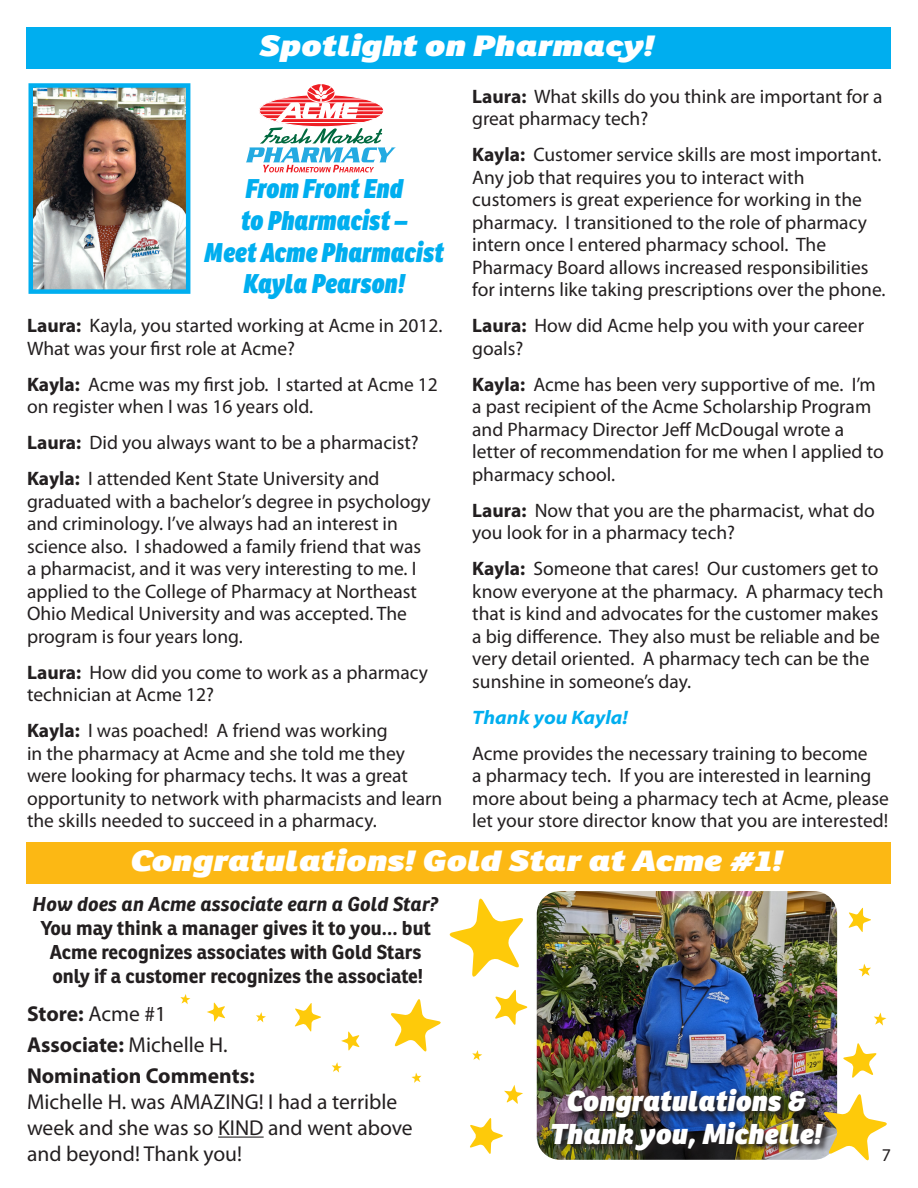
<style>
.page{position:relative;width:918px;height:1188px;background:#fff}
.page>*{position:absolute;margin:0;border:0;box-sizing:border-box;transform-origin:0 0}
.t1{font:italic 800 28.5px "Ronnia";color:#fff;scale:1.25 1}
.t2{font:italic 800 27.9px/33.5px "Ronnia";color:#fff;text-align:center}
.t3{font:italic 800 26.25px/31.7px "Ronnia Cond";color:#00aeef;text-align:center}
.t4{font:21.6px/26.2px "Myriad Pro";color:#231f20}
.t5{font:700 21.6px/30.8px "Myriad Pro";color:#231f20}
.t6{font:19.5px/22.5px "Myriad Pro";color:#231f20}
.t7{font:700 19.5px/24px "Ronnia";color:#231f20;text-align:center}
.t8{font:italic 700 semi-expanded 19.5px "Myriad Pro";color:#00aeef}
.t9{font:18px "Myriad Pro";color:#231f20}
.s1{font-weight:700}
.s2{font-style:italic}
.s3{font-weight:400}
</style>
<div class="page">
<div style="left:26px;top:27px;width:865px;height:42px;background:#00aeef"></div>
<img style="left:33px;top:88px;width:152px;height:201px">
<div style="left:28px;top:83px;width:162px;height:211px;border:4px solid #00aeef"></div>
<svg style="left:246px;top:84px;width:150px;height:88px"></svg>
<div style="left:26px;top:842px;width:865px;height:42px;background:#fcb814"></div>
<img style="left:537px;top:891px;width:300px;height:269px">
<hr style="left:218px;top:1137px;width:46px;height:1px;background:#231f20">
<img style="left:551px;top:1087px;width:281px;height:72px">
<svg style="left:449px;top:898px;width:75px;height:79px"></svg>
<svg style="left:823px;top:1093px;width:64px;height:68px"></svg>
<svg style="left:391px;top:999px;width:50px;height:53px"></svg>
<svg style="left:843px;top:1043px;width:34px;height:35px"></svg>
<svg style="left:495px;top:990px;width:33px;height:35px"></svg>
<svg style="left:295px;top:1003px;width:26px;height:29px"></svg>
<svg style="left:470px;top:1118px;width:33px;height:36px"></svg>
<svg style="left:848px;top:908px;width:23px;height:24px"></svg>
<svg style="left:341px;top:1031px;width:19px;height:20px"></svg>
<svg style="left:207px;top:1002px;width:18px;height:20px"></svg>
<svg style="left:332px;top:1062px;width:10px;height:11px"></svg>
<svg style="left:411px;top:1073px;width:10px;height:10px"></svg>
<svg style="left:858px;top:964px;width:13px;height:13px"></svg>
<svg style="left:180px;top:994px;width:10px;height:10px"></svg>
<svg style="left:472px;top:1050px;width:10px;height:10px"></svg>
<svg style="left:256px;top:1012px;width:10px;height:10px"></svg>
<svg style="left:504px;top:1085px;width:19px;height:19px"></svg>
<svg style="left:874px;top:1012px;width:12px;height:14px"></svg>
<p class="t1" style="left:260px;top:27px;width:317px">Spotlight on Pharmacy!</p>
<p class="t3" style="left:205px;top:173px;width:242px">From Front End<br>to Pharmacist –<br>Meet Acme Pharmacist<br>Kayla Pearson!</p>
<p class="t6" style="left:27px;top:314px;width:417px"><span class="s1">Laura:</span> Kayla, you started working at Acme in 2012.<br>What was your first role at Acme?</p>
<p class="t6" style="left:27px;top:373px;width:412px"><span class="s1">Kayla:</span> Acme was my first job. I started at Acme 12 on register when I was 16 years old.</p>
<p class="t6" style="left:27px;top:431px;width:393px"><span class="s1">Laura:</span> Did you always want to be a pharmacist?</p>
<p class="t6" style="left:27px;top:467px;width:405px"><span class="s1">Kayla:</span> I attended Kent State University and graduated with a bachelor’s degree in psychology and criminology. I’ve always had an interest in science also. I shadowed a family friend that was a pharmacist, and it was very interesting to me. I applied to the College of Pharmacy at Northeast Ohio Medical University and was accepted. The program is four years long.</p>
<p class="t6" style="left:27px;top:661px;width:403px"><span class="s1">Laura:</span> How did you come to work as a pharmacy technician at Acme 12?</p>
<p class="t6" style="left:27px;top:719px;width:417px"><span class="s1">Kayla:</span> I was poached! A friend was working<br>in the pharmacy at Acme and she told me they were looking for pharmacy techs. It was a great opportunity to network with pharmacists and learn the skills needed to succeed in a pharmacy.</p>
<p class="t6" style="left:472px;top:85px;width:412px"><span class="s1">Laura:</span> What skills do you think are important for a great pharmacy tech?</p>
<p class="t6" style="left:472px;top:143px;width:415px"><span class="s1">Kayla:</span> Customer service skills are most important.<br>Any job that requires you to interact with customers is great experience for working in the pharmacy. I transitioned to the role of pharmacy intern once I entered pharmacy school. The Pharmacy Board allows increased responsibilities for interns like taking prescriptions over the phone.</p>
<p class="t6" style="left:472px;top:314px;width:393px"><span class="s1">Laura:</span> How did Acme help you with your career goals?</p>
<p class="t6" style="left:472px;top:373px;width:413px"><span class="s1">Kayla:</span> Acme has been very supportive of me. I’m a past recipient of the Acme Scholarship Program and Pharmacy Director Jeff McDougal wrote a letter of recommendation for me when I applied to pharmacy school.</p>
<p class="t6" style="left:472px;top:499px;width:404px"><span class="s1">Laura:</span> Now that you are the pharmacist, what do you look for in a pharmacy tech?</p>
<p class="t6" style="left:472px;top:557px;width:413px"><span class="s1">Kayla:</span> Someone that cares! Our customers get to know everyone at the pharmacy. A pharmacy tech that is kind and advocates for the customer makes a big difference. They also must be reliable and be very detail oriented. A pharmacy tech can be the sunshine in someone’s day.</p>
<p class="t8" style="left:472px;top:704px;width:157px">Thank you Kayla!</p>
<p class="t6" style="left:472px;top:742px;width:418px">Acme provides the necessary training to become<br>a pharmacy tech. If you are interested in learning more about being a pharmacy tech at Acme, please let your store director know that you are interested!</p>
<p class="t1" style="left:131px;top:842px;width:524px">Congratulations! Gold Star at Acme #1!</p>
<p class="t7" style="left:33px;top:891px;width:407px"><span class="s2">How does an Acme associate earn a Gold Star?<br></span>You may think a manager gives it to you… but Acme recognizes associates with Gold Stars only if a customer recognizes the associate!</p>
<p class="t5" style="left:27px;top:998px;width:229px">Store: <span class="s3">Acme #1<br></span>Associate: <span class="s3">Michelle H.<br></span>Nomination Comments:</p>
<p class="t4" style="left:27px;top:1088px;width:387px">Michelle H. was AMAZING! I had a terrible week and she was so KIND and went above and beyond! Thank you!</p>
<p class="t2" style="left:551px;top:1084px;width:274px">Congratulations &amp;<br>Thank you, Michelle!</p>
<p class="t9" style="left:882px;top:1144px;width:11px">7</p>
</div>
